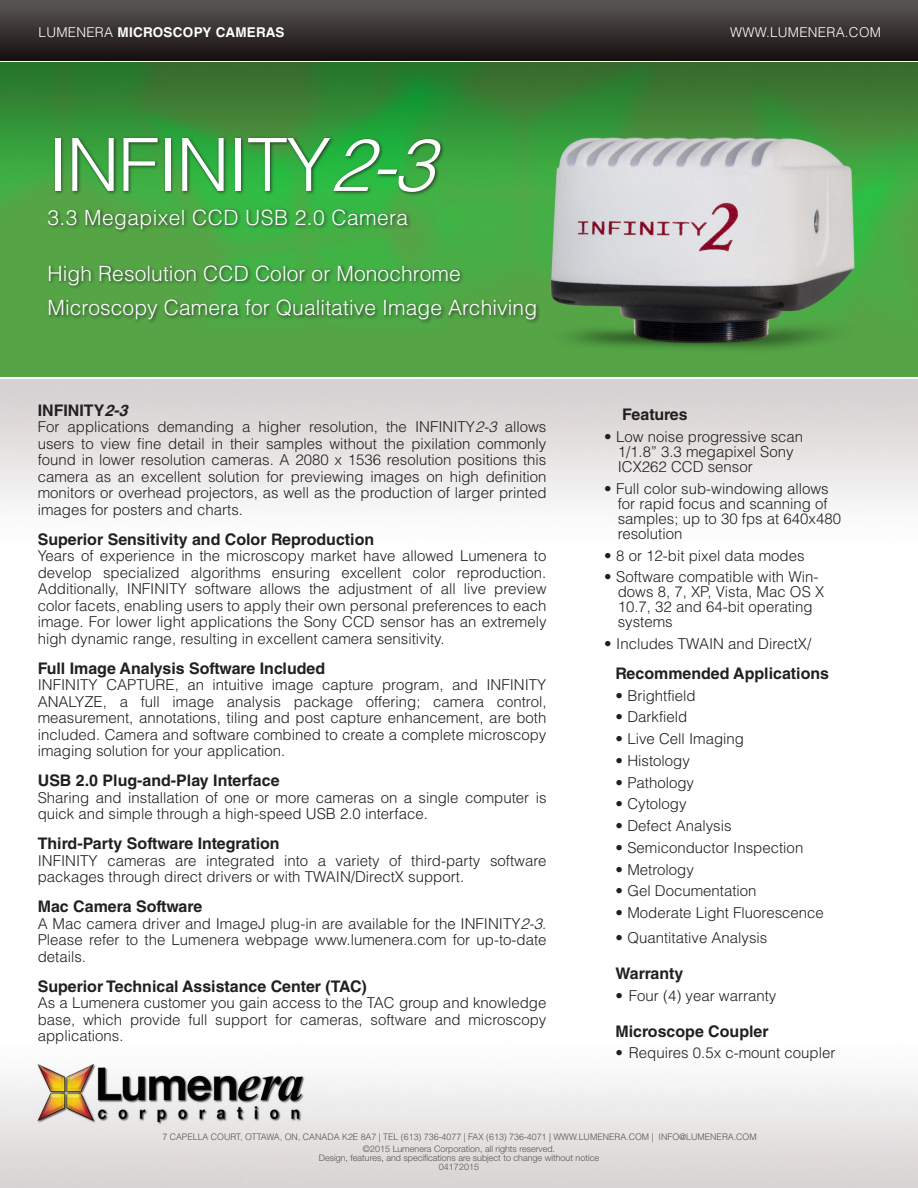
<style>
.page{position:relative;width:918px;height:1188px;background:#fff}
.page>*{position:absolute;margin:0;border:0;box-sizing:border-box;transform-origin:0 0}
.t1{font:300 73.5px "Helvetica LT Std";letter-spacing:-.02em;color:#fff}
.t2{font:300 21px "Helvetica LT Std";letter-spacing:.005em;color:#fff}
.Body_HEADING{font:700 15.9px "Helvetica LT Std";color:#231f20}
.BODY_text{font:300 15px/16.5px "Helvetica LT Std";color:#231f20;text-align:justify}
.t3{font:700 13.5px "Helvetica LT Std";letter-spacing:.02em;color:#fff}
.t4{font:300 13.5px "Helvetica LT Std";letter-spacing:.02em;color:#fff}
.t5{font:300 9px/9px "Helvetica Neue LT Std";color:#575454;text-align:center}
.t6{font:300 9px "Helvetica LT Std";color:#555252}
.s1{font-weight:300}
.s2{font-style:italic}
</style>
<div class="page">
<div style="left:0;top:0;width:918px;height:60px;background:linear-gradient(to bottom,#5b5858,#17100e)"></div>
<img style="left:0;top:1063px;width:918px;height:125px">
<img style="left:0;top:62px;width:918px;height:314px">
<img style="left:550px;top:106px;width:348px;height:270px">
<div style="left:47px;top:136px;width:494px;height:188px;background:#231f20;opacity:.75"></div>
<p class="t3" style="left:39px;top:24px;width:248px"><span class="s1">LUMENERA</span> MICROSCOPY CAMERAS</p>
<p class="t4" style="left:730px;top:23px;width:152px">WWW.LUMENERA.COM</p>
<p class="t1" style="left:48px;top:119px;width:387px">INFINITY<span class="s2">2-3</span></p>
<p class="t2" style="left:48px;top:205px;width:362px">3.3 Megapixel CCD USB 2.0 Camera</p>
<p class="t2" style="left:48px;top:260px;width:415px">High Resolution CCD Color or Monochrome</p>
<p class="t2" style="left:48px;top:295px;width:491px">Microscopy Camera for Qualitative Image Archiving</p>
<p class="Body_HEADING" style="left:38px;top:400px;width:96px">INFINITY<span class="s2">2-3</span></p>
<p class="BODY_text" style="left:38px;top:419px;width:510px">For applications demanding a higher resolution, the INFINITY<span class="s2">2-3</span> allows users to view fine detail in their samples without the pixilation commonly found in lower resolution cameras. A 2080 x 1536 resolution positions this camera as an excellent solution for previewing images on high definition monitors or overhead projectors, as well as the production of larger printed images for posters and charts.</p>
<p class="Body_HEADING" style="left:38px;top:529px;width:338px">Superior Sensitivity and Color Reproduction</p>
<p class="BODY_text" style="left:38px;top:548px;width:510px">Years of experience in the microscopy market have allowed Lumenera to develop specialized algorithms ensuring excellent color reproduction.<br>Additionally, INFINITY software allows the adjustment of all live preview color facets, enabling users to apply their own personal preferences to each image. For lower light applications the Sony CCD sensor has an extremely high dynamic range, resulting in excellent camera sensitivity.</p>
<p class="Body_HEADING" style="left:38px;top:658px;width:289px">Full Image Analysis Software Included</p>
<p class="BODY_text" style="left:38px;top:677px;width:510px">INFINITY CAPTURE, an intuitive image capture program, and INFINITY ANALYZE, a full image analysis package offering; camera control, measurement, annotations, tiling and post capture enhancement, are both included. Camera and software combined to create a complete microscopy imaging solution for your application.</p>
<p class="Body_HEADING" style="left:38px;top:771px;width:243px">USB 2.0 Plug-and-Play Interface</p>
<p class="BODY_text" style="left:38px;top:789px;width:510px">Sharing and installation of one or more cameras on a single computer is quick and simple through a high-speed USB 2.0 interface.</p>
<p class="Body_HEADING" style="left:38px;top:834px;width:243px">Third-Party Software Integration</p>
<p class="BODY_text" style="left:38px;top:852px;width:510px">INFINITY cameras are integrated into a variety of third-party software packages through direct drivers or with TWAIN/DirectX support.</p>
<p class="Body_HEADING" style="left:38px;top:897px;width:166px">Mac Camera Software</p>
<p class="BODY_text" style="left:38px;top:915px;width:510px">A Mac camera driver and ImageJ plug-in are available for the INFINITY<span class="s2">2-3</span>.<br>Please refer to the Lumenera webpage www.lumenera.com for up-to-date details.</p>
<p class="Body_HEADING" style="left:38px;top:976px;width:331px">Superior Technical Assistance Center (TAC)</p>
<p class="BODY_text" style="left:38px;top:995px;width:510px">As a Lumenera customer you gain access to the TAC group and knowledge base, which provide full support for cameras, software and microscopy applications.</p>
<p class="Body_HEADING" style="left:622px;top:405px;width:67px">Features</p>
<p class="BODY_text" style="left:618px;top:429px;width:187px;line-height:15px;text-align:left;text-indent:-14px">• Low noise progressive scan<br>1/1.8” 3.3 megapixel Sony<br>ICX262 CCD sensor</p>
<p class="BODY_text" style="left:618px;top:481px;width:225px;line-height:15px;text-align:left;text-indent:-14px">• Full color sub-windowing allows for rapid focus and scanning of samples; up to 30 fps at 640x480 resolution</p>
<p class="BODY_text" style="left:604px;top:547px;width:202px">• 8 or 12-bit pixel data modes</p>
<p class="BODY_text" style="left:618px;top:569px;width:208px;line-height:15px;text-align:left;text-indent:-14px">• Software compatible with Win&shy;dows 8, 7, XP, Vista, Mac OS X<br>10.7, 32 and 64-bit operating systems</p>
<p class="BODY_text" style="left:604px;top:635px;width:209px">• Includes TWAIN and DirectX/</p>
<p class="Body_HEADING" style="left:615px;top:664px;width:215px">Recommended Applications</p>
<p class="BODY_text" style="left:615px;top:687px;width:82px">• Brightfield</p>
<p class="BODY_text" style="left:615px;top:709px;width:73px">• Darkfield</p>
<p class="BODY_text" style="left:615px;top:730px;width:130px">• Live Cell Imaging</p>
<p class="BODY_text" style="left:615px;top:752px;width:76px">• Histology</p>
<p class="BODY_text" style="left:615px;top:774px;width:80px">• Pathology</p>
<p class="BODY_text" style="left:615px;top:796px;width:73px">• Cytology</p>
<p class="BODY_text" style="left:615px;top:817px;width:118px">• Defect Analysis</p>
<p class="BODY_text" style="left:615px;top:839px;width:189px">• Semiconductor Inspection</p>
<p class="BODY_text" style="left:615px;top:861px;width:80px">• Metrology</p>
<p class="BODY_text" style="left:615px;top:883px;width:143px">• Gel Documentation</p>
<p class="BODY_text" style="left:615px;top:904px;width:210px">• Moderate Light Fluorescence</p>
<p class="BODY_text" style="left:615px;top:929px;width:154px">• Quantitative Analysis</p>
<p class="Body_HEADING" style="left:615px;top:964px;width:70px">Warranty</p>
<p class="BODY_text" style="left:615px;top:987px;width:163px">• Four (4) year warranty</p>
<p class="Body_HEADING" style="left:615px;top:1021px;width:155px">Microscope Coupler</p>
<p class="BODY_text" style="left:615px;top:1045px;width:221px">• Requires 0.5x c-mount coupler</p>
<p class="t6" style="left:162px;top:1132px;width:596px">7 CAPELLA COURT, OTTAWA, ON, CANADA K2E 8A7 | TEL (613) 736-4077 | FAX (613) 736-4071 | WWW.LUMENERA.COM | INFO@LUMENERA.COM</p>
<p class="t5" style="left:319px;top:1145px;width:282px">©2015 Lumenera Corporation, all rights reserved.<br>Design, features, and specifications are subject to change without notice<br>04172015</p>
</div>
